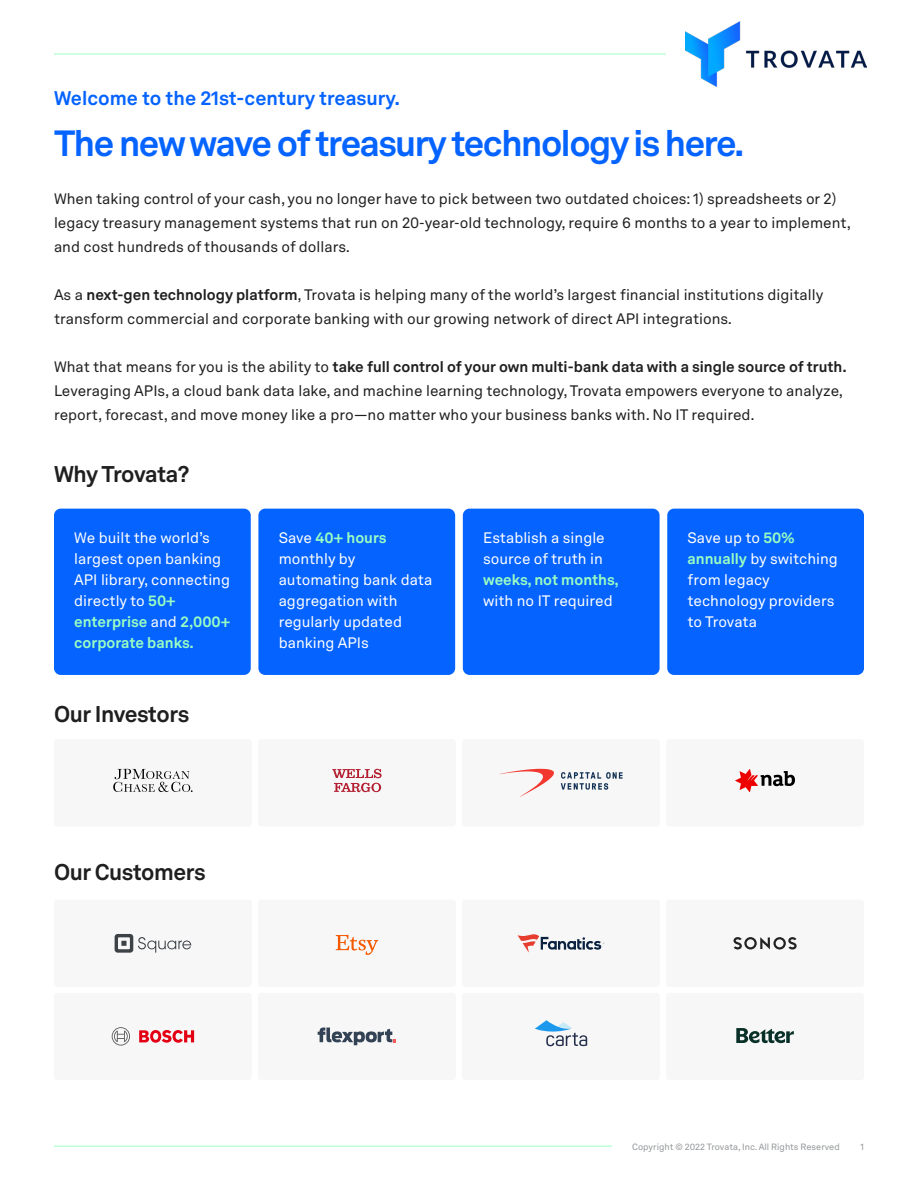
<style>
.page{position:relative;width:918px;height:1188px;background:#fff}
.page>*{position:absolute;margin:0;border:0;box-sizing:border-box;transform-origin:0 0}
.t1{font:700 36px "Akkurat LL";letter-spacing:-.04em;color:#0563ff}
.t2{font:700 22.5px "Akkurat LL";letter-spacing:-.025em;color:#1f1f1f}
.t3{font:700 19.5px "Akkurat LL";color:#0563ff}
.t4{font:15px/24px "Akkurat LL";color:#1f1f1f}
.t5{font:15px/21px "Akkurat LL";color:#fff}
.t6{font:700 15px "Akkurat LL";color:#9affc2}
.t7{font:9px "Akkurat LL";color:#939598}
.s1{font-weight:700}
.s2{font-weight:700;color:#9affc2}
</style>
<div class="page">
<hr style="left:54px;top:54px;width:612px;height:1px;background:#9affc2">
<img style="left:685px;top:22px;width:182px;height:65px">
<div style="left:54px;top:509px;width:197px;height:166px;background:#0563ff;border-radius:7px"></div>
<div style="left:258px;top:509px;width:197px;height:166px;background:#0563ff;border-radius:7px"></div>
<div style="left:463px;top:509px;width:197px;height:166px;background:#0563ff;border-radius:7px"></div>
<div style="left:667px;top:509px;width:197px;height:166px;background:#0563ff;border-radius:7px"></div>
<div style="left:54px;top:739px;width:198px;height:87px;background:#f7f7f7;border-radius:3px"></div>
<svg style="left:113px;top:769px;width:80px;height:23px"></svg>
<div style="left:258px;top:739px;width:198px;height:87px;background:#f7f7f7;border-radius:3px"></div>
<svg style="left:332px;top:769px;width:50px;height:23px"></svg>
<div style="left:462px;top:739px;width:198px;height:87px;background:#f7f7f7;border-radius:3px"></div>
<svg style="left:561px;top:772px;width:62px;height:18px"></svg>
<svg style="left:499px;top:769px;width:55px;height:28px"></svg>
<div style="left:666px;top:739px;width:198px;height:87px;background:#f7f7f7;border-radius:3px"></div>
<svg style="left:735px;top:769px;width:60px;height:23px"></svg>
<div style="left:54px;top:900px;width:198px;height:87px;background:#f7f7f7;border-radius:3px"></div>
<svg style="left:115px;top:934px;width:76px;height:19px"></svg>
<div style="left:258px;top:900px;width:198px;height:87px;background:#f7f7f7;border-radius:3px"></div>
<svg style="left:336px;top:935px;width:42px;height:20px"></svg>
<div style="left:462px;top:900px;width:198px;height:87px;background:#f7f7f7;border-radius:3px"></div>
<svg style="left:518px;top:934px;width:86px;height:18px"></svg>
<div style="left:666px;top:900px;width:198px;height:87px;background:#f7f7f7;border-radius:3px"></div>
<svg style="left:734px;top:937px;width:63px;height:13px"></svg>
<div style="left:54px;top:993px;width:198px;height:87px;background:#f7f7f7;border-radius:3px"></div>
<svg style="left:139px;top:1030px;width:55px;height:13px"></svg>
<svg style="left:112px;top:1027px;width:18px;height:19px"></svg>
<div style="left:258px;top:993px;width:198px;height:87px;background:#f7f7f7;border-radius:3px"></div>
<svg style="left:318px;top:1028px;width:78px;height:17px"></svg>
<div style="left:462px;top:993px;width:198px;height:87px;background:#f7f7f7;border-radius:3px"></div>
<svg style="left:535px;top:1020px;width:52px;height:26px"></svg>
<div style="left:666px;top:993px;width:198px;height:87px;background:#f7f7f7;border-radius:3px"></div>
<svg style="left:736px;top:1028px;width:58px;height:15px"></svg>
<hr style="left:54px;top:1146px;width:558px;height:1px;background:#9affc2">
<h3 class="t3" style="left:54px;top:83px;width:348px">Welcome to the 21st-century treasury.</h3>
<h1 class="t1" style="left:54px;top:116px;width:692px">The new wave of treasury technology is here.</h1>
<p class="t4" style="left:54px;top:186px;width:798px">When taking control of your cash, you no longer have to pick between two outdated choices: 1) spreadsheets or 2) legacy treasury management systems that run on 20-year-old technology, require 6 months to a year to implement, and cost hundreds of thousands of dollars.</p>
<p class="t4" style="left:54px;top:282px;width:771px">As a <span class="s1">next-gen technology platform</span>, Trovata is helping many of the world’s largest financial institutions digitally transform commercial and corporate banking with our growing network of direct API integrations.</p>
<p class="t4" style="left:54px;top:354px;width:794px">What that means for you is the ability to <span class="s1">take full control of your own multi-bank data with a single source of truth.<br></span>Leveraging APIs, a cloud bank data lake, and machine learning technology, Trovata empowers everyone to analyze, report, forecast, and move money like a pro—no matter who your business banks with. No IT required.</p>
<h2 class="t2" style="left:54px;top:456px;width:137px">Why Trovata?</h2>
<p class="t5" style="left:74px;top:527px;width:158px">We built the world’s largest open banking<br>API library, connecting directly to <span class="s2">50+ enterprise</span> and <span class="s2">2,000+ corporate banks.</span></p>
<p class="t5" style="left:279px;top:527px;width:155px">Save <span class="s2">40+ hours </span>monthly by automating bank data aggregation with regularly updated banking APIs</p>
<p class="t5" style="left:483px;top:527px;width:123px">Establish a single source of truth in</p>
<p class="t6" style="left:483px;top:568px;width:137px">weeks, not months,</p>
<p class="t5" style="left:483px;top:590px;width:131px">with no IT required</p>
<h2 class="t2" style="left:54px;top:697px;width:137px">Our Investors</h2>
<h2 class="t2" style="left:54px;top:855px;width:153px">Our Customers</h2>
<p class="t5" style="left:688px;top:527px;width:152px">Save up to <span class="s2">50% annually</span> by switching from legacy technology providers to Trovata</p>
<p class="t7" style="left:632px;top:1140px;width:209px">Copyright © 2022 Trovata, Inc. All Rights Reserved</p>
<p class="t7" style="left:861px;top:1140px;width:5px">1</p>
</div>
